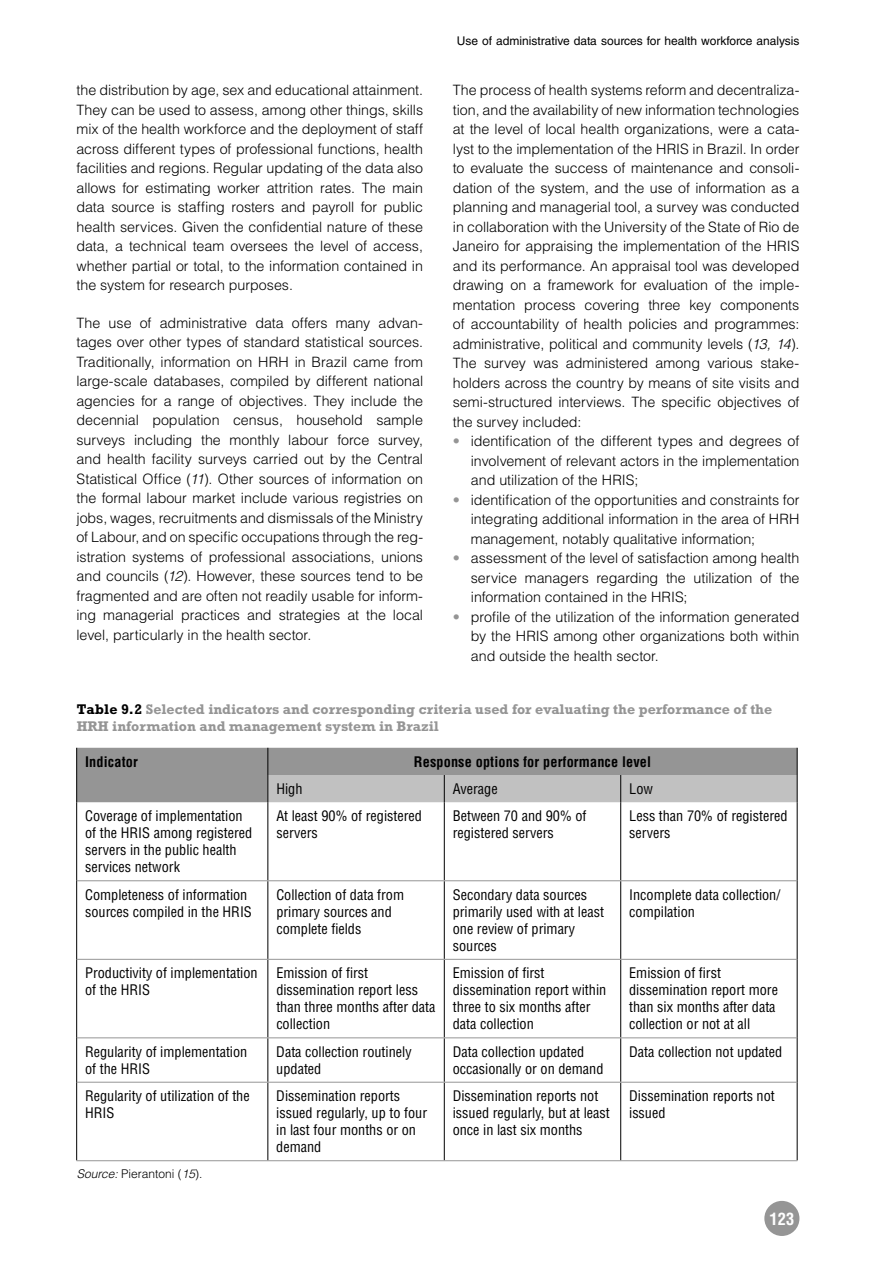
<style>
.page{position:relative;width:893px;height:1263px;background:#fff}
.page>*{position:absolute;margin:0;border:0;box-sizing:border-box;transform-origin:0 0}
.t1{font:700 condensed 16.5px "Helvetica LT Std";color:#fff}
.t2{font:300 14.25px/19.5px "Helvetica LT Std";color:#000;text-align:justify}
.t3{font:condensed 14.25px/17.1px "Helvetica LT Std";color:#000}
.t4{font:700 14.25px/16.5px "Rockwell Std";color:#959595}
.t5{font:700 condensed 14.25px "Helvetica LT Std";letter-spacing:.01em;color:#000}
.t6{font:12px "Helvetica LT Std";color:#000}
.t7{font:300 12px "Helvetica LT Std";color:#000}
.s1{font-style:italic}
.s2{color:#000}
</style>
<div class="page">
<div style="left:764px;top:1201px;width:35px;height:35px;background:#959595;border-radius:50%"></div>
<svg style="left:77px;top:747px;width:720px;height:415px"></svg>
<hr style="left:76px;top:802px;width:1px;height:79px;background:#000">
<hr style="left:268px;top:802px;width:1px;height:78px;background:#000">
<hr style="left:444px;top:802px;width:1px;height:78px;background:#000">
<hr style="left:620px;top:802px;width:1px;height:78px;background:#000">
<hr style="left:797px;top:802px;width:1px;height:79px;background:#000">
<hr style="left:76px;top:881px;width:1px;height:78px;background:#000">
<hr style="left:268px;top:881px;width:1px;height:78px;background:#000">
<hr style="left:444px;top:881px;width:1px;height:78px;background:#000">
<hr style="left:620px;top:881px;width:1px;height:78px;background:#000">
<hr style="left:797px;top:881px;width:1px;height:78px;background:#000">
<hr style="left:76px;top:959px;width:1px;height:79px;background:#000">
<hr style="left:268px;top:960px;width:1px;height:77px;background:#000">
<hr style="left:444px;top:960px;width:1px;height:77px;background:#000">
<hr style="left:620px;top:960px;width:1px;height:77px;background:#000">
<hr style="left:797px;top:959px;width:1px;height:79px;background:#000">
<hr style="left:76px;top:1038px;width:1px;height:44px;background:#000">
<hr style="left:268px;top:1038px;width:1px;height:44px;background:#000">
<hr style="left:444px;top:1038px;width:1px;height:44px;background:#000">
<hr style="left:620px;top:1038px;width:1px;height:44px;background:#000">
<hr style="left:797px;top:1038px;width:1px;height:44px;background:#000">
<hr style="left:76px;top:1082px;width:1px;height:78px;background:#000">
<hr style="left:268px;top:1083px;width:1px;height:77px;background:#000">
<hr style="left:444px;top:1083px;width:1px;height:77px;background:#000">
<hr style="left:620px;top:1083px;width:1px;height:77px;background:#000">
<hr style="left:797px;top:1082px;width:1px;height:78px;background:#000">
<hr style="left:77px;top:880px;width:720px;height:1px;background:#959595">
<hr style="left:77px;top:959px;width:720px;height:1px;background:#959595">
<hr style="left:77px;top:1037px;width:720px;height:1px;background:#959595">
<hr style="left:77px;top:1082px;width:720px;height:1px;background:#959595">
<svg style="left:76px;top:748px;width:722px;height:54px;background:#a4a4a4"></svg>
<hr style="left:76px;top:1160px;width:721px;height:1px;background:#959595">
<p class="t2" style="left:76px;top:82px;width:348px">the distribution by age, sex and educational attainment.<br>They can be used to assess, among other things, skills mix of the health workforce and the deployment of staff across different types of professional functions, health facilities and regions. Regular updating of the data also allows for estimating worker attrition rates. The main data source is staffing rosters and payroll for public health services. Given the confidential nature of these data, a technical team oversees the level of access, whether partial or total, to the information contained in the system for research purposes.</p>
<p class="t2" style="left:76px;top:314px;width:348px">The use of administrative data offers many advan&shy;tages over other types of standard statistical sources.<br>Traditionally, information on HRH in Brazil came from large-scale databases, compiled by different national agencies for a range of objectives. They include the decennial population census, household sample surveys including the monthly labour force survey, and health facility surveys carried out by the Central Statistical Office (<span class="s1">11</span>). Other sources of information on the formal labour market include various registries on jobs, wages, recruitments and dismissals of the Ministry of Labour, and on specific occupations through the reg&shy;istration systems of professional associations, unions and councils (<span class="s1">12</span>). However, these sources tend to be fragmented and are often not readily usable for inform&shy;ing managerial practices and strategies at the local level, particularly in the health sector.</p>
<p class="t6" style="left:457px;top:36px;width:344px">Use of administrative data sources for health workforce analysis</p>
<p class="t2" style="left:453px;top:82px;width:348px">The process of health systems reform and decentraliza&shy;tion, and the availability of new information technologies at the level of local health organizations, were a cata&shy;lyst to the implementation of the HRIS in Brazil. In order to evaluate the success of maintenance and consoli&shy;dation of the system, and the use of information as a planning and managerial tool, a survey was conducted in collaboration with the University of the State of Rio de Janeiro for appraising the implementation of the HRIS and its performance. An appraisal tool was developed drawing on a framework for evaluation of the imple&shy;mentation process covering three key components of accountability of health policies and programmes: administrative, political and community levels (<span class="s1">13, 14</span>).<br>The survey was administered among various stake&shy;holders across the country by means of site visits and semi-structured interviews. The specific objectives of the survey included:</p>
<p class="t2" style="left:471px;top:433px;width:330px;text-align:left">identification of the different types and degrees of involvement of relevant actors in the implementation and utilization of the HRIS;<br>identification of the opportunities and constraints for integrating additional information in the area of HRH management, notably qualitative information; assessment of the level of satisfaction among health service managers regarding the utilization of the information contained in the HRIS;<br>profile of the utilization of the information generated by the HRIS among other organizations both within and outside the health sector.</p>
<p class="t4" style="left:77px;top:703px;width:697px"><span class="s2">Table 9.2</span> Selected indicators and corresponding criteria used for evaluating the performance of the<br>HRH information and management system in Brazil</p>
<p class="t5" style="left:85px;top:756px;width:54px">Indicator</p>
<p class="t5" style="left:414px;top:756px;width:239px">Response options for performance level</p>
<p class="t3" style="left:276px;top:781px;width:28px">High</p>
<p class="t3" style="left:453px;top:781px;width:46px">Average</p>
<p class="t3" style="left:629px;top:781px;width:25px">Low</p>
<p class="t3" style="left:85px;top:809px;width:169px">Coverage of implementation of the HRIS among registered servers in the public health services network</p>
<p class="t3" style="left:276px;top:809px;width:147px">At least 90% of registered servers</p>
<p class="t3" style="left:453px;top:809px;width:135px">Between 70 and 90% of registered servers</p>
<p class="t3" style="left:629px;top:809px;width:160px">Less than 70% of registered servers</p>
<p class="t3" style="left:85px;top:887px;width:168px">Completeness of information sources compiled in the HRIS</p>
<p class="t3" style="left:276px;top:887px;width:129px">Collection of data from primary sources and complete fields</p>
<p class="t3" style="left:453px;top:887px;width:153px">Secondary data sources primarily used with at least one review of primary sources</p>
<p class="t3" style="left:629px;top:887px;width:153px">Incomplete data collection/ compilation</p>
<p class="t3" style="left:85px;top:966px;width:174px">Productivity of implementation of the HRIS</p>
<p class="t3" style="left:276px;top:966px;width:161px">Emission of first dissemination report less than three months after data collection</p>
<p class="t3" style="left:453px;top:966px;width:155px">Emission of first dissemination report within three to six months after data collection</p>
<p class="t3" style="left:629px;top:966px;width:150px">Emission of first dissemination report more than six months after data collection or not at all</p>
<p class="t3" style="left:85px;top:1044px;width:164px">Regularity of implementation of the HRIS</p>
<p class="t3" style="left:276px;top:1044px;width:137px">Data collection routinely updated</p>
<p class="t3" style="left:453px;top:1044px;width:152px">Data collection updated occasionally or on demand</p>
<p class="t3" style="left:629px;top:1044px;width:155px">Data collection not updated</p>
<p class="t3" style="left:85px;top:1089px;width:166px">Regularity of utilization of the<br>HRIS</p>
<p class="t3" style="left:276px;top:1089px;width:152px">Dissemination reports issued regularly, up to four in last four months or on demand</p>
<p class="t3" style="left:453px;top:1089px;width:159px">Dissemination reports not issued regularly, but at least once in last six months</p>
<p class="t3" style="left:629px;top:1089px;width:147px">Dissemination reports not issued</p>
<p class="t7" style="left:77px;top:1169px;width:127px"><span class="s1">Source:</span> Pierantoni (<span class="s1">15</span>).</p>
<p class="t1" style="left:769px;top:1213px;width:26px">123</p>
</div>
